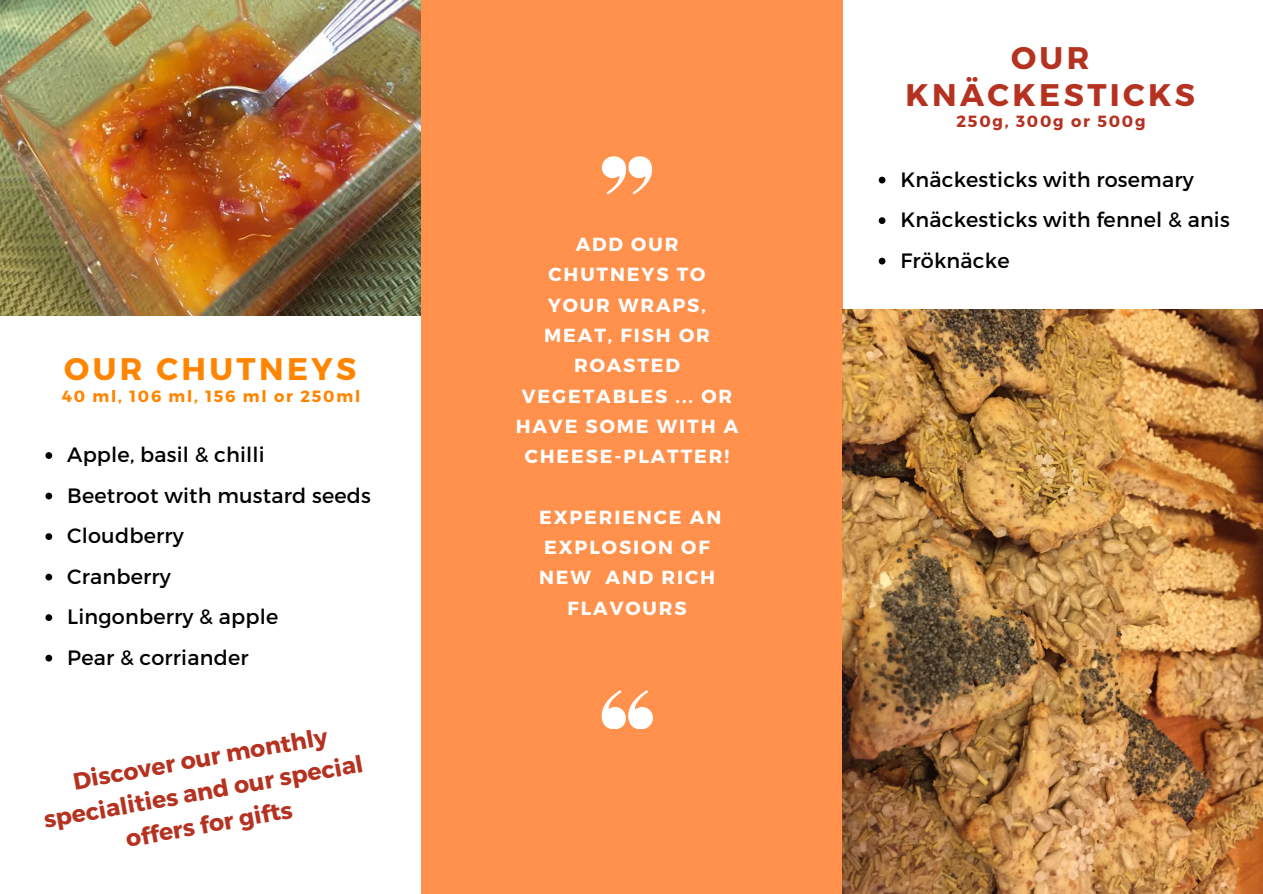
<style>
.page{position:relative;width:1263px;height:894px;background:#fff}
.page>*{position:absolute;margin:0;border:0;box-sizing:border-box;transform-origin:0 0}
.t1{font:700 31.2px "Montserrat";letter-spacing:.11em;color:#b53221}
.t2{font:700 31.2px "Montserrat";letter-spacing:.11em;color:#ff8500}
.t3{font:700 23.55px/33px "Montserrat";color:#b53221;text-align:center}
.t4{font:20.7px "Montserrat";letter-spacing:.01em;color:#000}
.t5{font:700 18.9px/30.3px "Montserrat";letter-spacing:.1em;color:#fff;text-align:center}
.t6{font:700 16.2px "Montserrat";letter-spacing:.11em;color:#ff8500}
.t7{font:700 16.2px "Montserrat";letter-spacing:.11em;color:#b53221}
</style>
<div class="page">
<div style="left:421px;top:0;width:421px;height:893px;background:#ff914d"></div>
<svg style="left:602px;top:156px;width:50px;height:38px"></svg>
<svg style="left:602px;top:690px;width:51px;height:38px"></svg>
<img style="left:0;top:0;width:421px;height:315px">
<img style="left:842px;top:309px;width:421px;height:584px">
<svg style="left:879px;top:177px;width:6px;height:6px"></svg>
<svg style="left:879px;top:217px;width:6px;height:7px"></svg>
<svg style="left:879px;top:258px;width:6px;height:6px"></svg>
<svg style="left:45px;top:452px;width:7px;height:7px"></svg>
<svg style="left:45px;top:492px;width:7px;height:7px"></svg>
<svg style="left:45px;top:533px;width:7px;height:6px"></svg>
<svg style="left:45px;top:573px;width:7px;height:7px"></svg>
<svg style="left:45px;top:614px;width:7px;height:6px"></svg>
<svg style="left:45px;top:654px;width:7px;height:7px"></svg>
<p class="t2" style="left:64px;top:348px;width:294px">OUR CHUTNEYS</p>
<p class="t6" style="left:62px;top:385px;width:300px">40 ml, 106 ml, 156 ml or 250ml</p>
<p class="t4" style="left:67px;top:441px;width:199px">Apple, basil &amp; chilli</p>
<p class="t4" style="left:67px;top:482px;width:305px">Beetroot with mustard seeds</p>
<p class="t4" style="left:67px;top:522px;width:118px">Cloudberry</p>
<p class="t4" style="left:67px;top:563px;width:105px">Cranberry</p>
<p class="t4" style="left:67px;top:603px;width:213px">Lingonberry &amp; apple</p>
<p class="t4" style="left:67px;top:644px;width:183px">Pear &amp; corriander</p>
<p class="t3" style="left:35px;top:769px;width:326px;rotate:-10deg">Discover our monthly specialities and our special offers for gifts</p>
<p class="t5" style="left:516px;top:228px;width:224px">ADD OUR<br>CHUTNEYS TO<br>YOUR WRAPS,<br>MEAT, FISH OR<br>ROASTED<br>VEGETABLES ... OR<br>HAVE SOME WITH A<br>CHEESE-PLATTER!</p>
<p class="t5" style="left:539px;top:501px;width:184px">EXPERIENCE AN<br>EXPLOSION OF<br>NEW AND RICH<br>FLAVOURS</p>
<p class="t1" style="left:1011px;top:37px;width:80px">OUR</p>
<p class="t1" style="left:905px;top:74px;width:291px">KNÄCKESTICKS</p>
<p class="t7" style="left:956px;top:111px;width:191px">250g, 300g or 500g</p>
<p class="t4" style="left:900px;top:166px;width:295px">Knäckesticks with rosemary</p>
<p class="t4" style="left:900px;top:206px;width:331px">Knäckesticks with fennel &amp; anis</p>
<p class="t4" style="left:900px;top:247px;width:111px">Fröknäcke</p>
</div>
